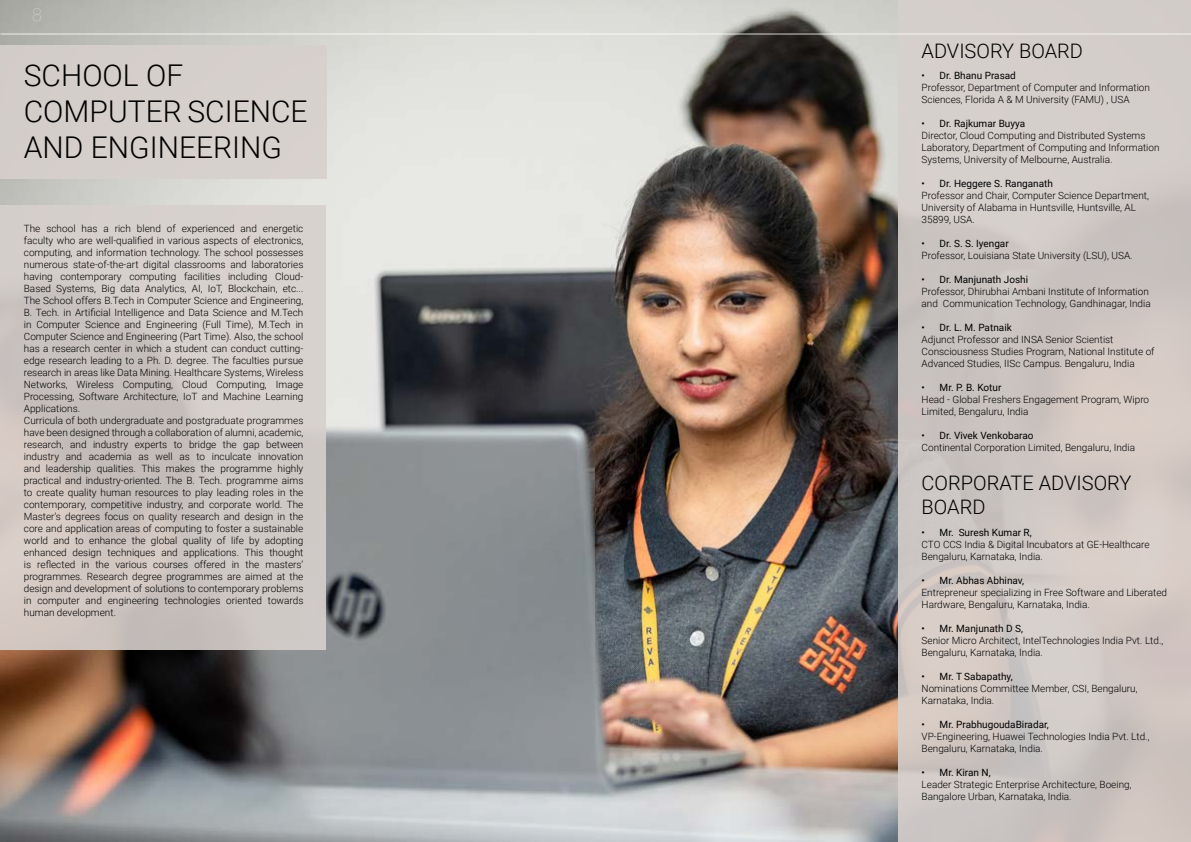
<style>
.page{position:relative;width:1191px;height:842px;background:#fff}
.page>*{position:absolute;margin:0;border:0;box-sizing:border-box;transform-origin:0 0}
.t1{font:300 30px/36px "Roboto";color:#000}
.t2{font:300 20px/24px "Roboto";color:#000}
.t3{font:100 18px "Roboto";color:#d1d3d4}
.t4{font:300 10px/12px "Roboto";color:#000}
.t5{font:10px "Roboto";color:#000}
</style>
<div class="page">
<img style="left:0;top:0;width:899px;height:842px">
<div style="left:0;top:46px;width:326px;height:133px;background:#d7d0cd"></div>
<div style="left:1px;top:205px;width:325px;height:444px;background:linear-gradient(to right,#cdc4bf,#d3cdcb)"></div>
<div style="left:899px;top:0;width:292px;height:842px;background:linear-gradient(to right,#cfc8c6,#d2c8c4)"></div>
<hr style="left:1px;top:34px;width:1190px;height:1px;background:#fff">
<h3 class="t3" style="left:32px;top:1px;width:11px">8</h3>
<h1 class="t1" style="left:24px;top:56px;width:285px">SCHOOL OF<br>COMPUTER SCIENCE<br>AND ENGINEERING</h1>
<p class="t4" style="left:24px;top:222px;width:281px">The school has a rich blend of experienced and energetic faculty who are well-qualified in various aspects of electronics, computing, and information technology. The school possesses numerous state-of-the-art digital classrooms and laboratories having contemporary computing facilities including Cloud-Based Systems, Big data Analytics, AI, IoT, Blockchain, etc...<br>The School offers B.Tech in Computer Science and Engineering, B. Tech. in Artificial Intelligence and Data Science and M.Tech in Computer Science and Engineering (Full Time), M.Tech in Computer Science and Engineering (Part Time). Also, the school has a research center in which a student can conduct cutting&shy;edge research leading to a Ph. D. degree. The faculties pursue research in areas like Data Mining. Healthcare Systems, Wireless Networks, Wireless Computing, Cloud Computing, Image Processing, Software Architecture, IoT and Machine Learning Applications.<br>Curricula of both undergraduate and postgraduate programmes have been designed through a collaboration of alumni, academic, research, and industry experts to bridge the gap between industry and academia as well as to inculcate innovation and leadership qualities. This makes the programme highly practical and industry-oriented. The B. Tech. programme aims to create quality human resources to play leading roles in the contemporary, competitive industry, and corporate world. The Master’s degrees focus on quality research and design in the core and application areas of computing to foster a sustainable world and to enhance the global quality of life by adopting enhanced design techniques and applications. This thought is reflected in the various courses offered in the masters’ programmes. Research degree programmes are aimed at the design and development of solutions to contemporary problems in computer and engineering technologies oriented towards human development.</p>
<h2 class="t2" style="left:921px;top:38px;width:163px">ADVISORY BOARD</h2>
<p class="t5" style="left:921px;top:68px;width:96px">• Dr. Bhanu Prasad</p>
<p class="t4" style="left:921px;top:81px;width:230px">Professor, Department of Computer and Information<br>Sciences, Florida A &amp; M University (FAMU) , USA</p>
<p class="t5" style="left:921px;top:116px;width:105px">• Dr. Rajkumar Buyya</p>
<p class="t4" style="left:921px;top:129px;width:239px">Director, Cloud Computing and Distributed Systems<br>Laboratory, Department of Computing and Information<br>Systems, University of Melbourne, Australia.</p>
<p class="t5" style="left:921px;top:176px;width:133px">• Dr. Heggere S. Ranganath</p>
<p class="t4" style="left:921px;top:189px;width:229px">Professor and Chair, Computer Science Department,<br>University of Alabama in Huntsville, Huntsville, AL<br>35899, USA.</p>
<p class="t5" style="left:921px;top:236px;width:89px">• Dr. S. S. Iyengar</p>
<p class="t4" style="left:921px;top:249px;width:213px">Professor, Louisiana State University (LSU), USA.</p>
<p class="t5" style="left:921px;top:272px;width:108px">• Dr. Manjunath Joshi</p>
<p class="t4" style="left:921px;top:285px;width:231px">Professor, Dhirubhai Ambani Institute of Information and Communication Technology, Gandhinagar, India</p>
<p class="t5" style="left:921px;top:320px;width:92px">• Dr. L. M. Patnaik</p>
<p class="t4" style="left:921px;top:333px;width:234px">Adjunct Professor and INSA Senior Scientist<br>Consciousness Studies Program, National Institute of<br>Advanced Studies, IISc Campus. Bengaluru, India</p>
<p class="t5" style="left:921px;top:380px;width:81px">• Mr. P. B. Kotur</p>
<p class="t4" style="left:921px;top:393px;width:229px">Head - Global Freshers Engagement Program, Wipro<br>Limited, Bengaluru, India</p>
<p class="t5" style="left:921px;top:428px;width:113px">• Dr. Vivek Venkobarao</p>
<p class="t4" style="left:921px;top:441px;width:215px">Continental Corporation Limited, Bengaluru, India</p>
<h2 class="t2" style="left:921px;top:470px;width:211px">CORPORATE ADVISORY<br>BOARD</h2>
<p class="t5" style="left:921px;top:525px;width:112px">• Mr. Suresh Kumar R,</p>
<p class="t4" style="left:921px;top:538px;width:230px">CTO CCS India &amp; Digital Incubators at GE-Healthcare<br>Bengaluru, Karnataka, India.</p>
<p class="t5" style="left:921px;top:573px;width:104px">• Mr. Abhas Abhinav,</p>
<p class="t4" style="left:921px;top:586px;width:247px">Entrepreneur specializing in Free Software and Liberated<br>Hardware, Bengaluru, Karnataka, India.</p>
<p class="t5" style="left:921px;top:621px;width:103px">• Mr. Manjunath D S,</p>
<p class="t4" style="left:921px;top:634px;width:243px">Senior Micro Architect, IntelTechnologies India Pvt. Ltd.,<br>Bengaluru, Karnataka, India.</p>
<p class="t5" style="left:921px;top:669px;width:93px">• Mr. T Sabapathy,</p>
<p class="t4" style="left:921px;top:682px;width:218px">Nominations Committee Member, CSI, Bengaluru,<br>Karnataka, India.</p>
<p class="t5" style="left:921px;top:717px;width:129px">• Mr. PrabhugoudaBiradar,</p>
<p class="t4" style="left:921px;top:730px;width:229px">VP-Engineering, Huawei Technologies India Pvt. Ltd.,<br>Bengaluru, Karnataka, India.</p>
<p class="t5" style="left:921px;top:765px;width:71px">• Mr. Kiran N,</p>
<p class="t4" style="left:921px;top:778px;width:211px">Leader Strategic Enterprise Architecture, Boeing,<br>Bangalore Urban, Karnataka, India.</p>
</div>
